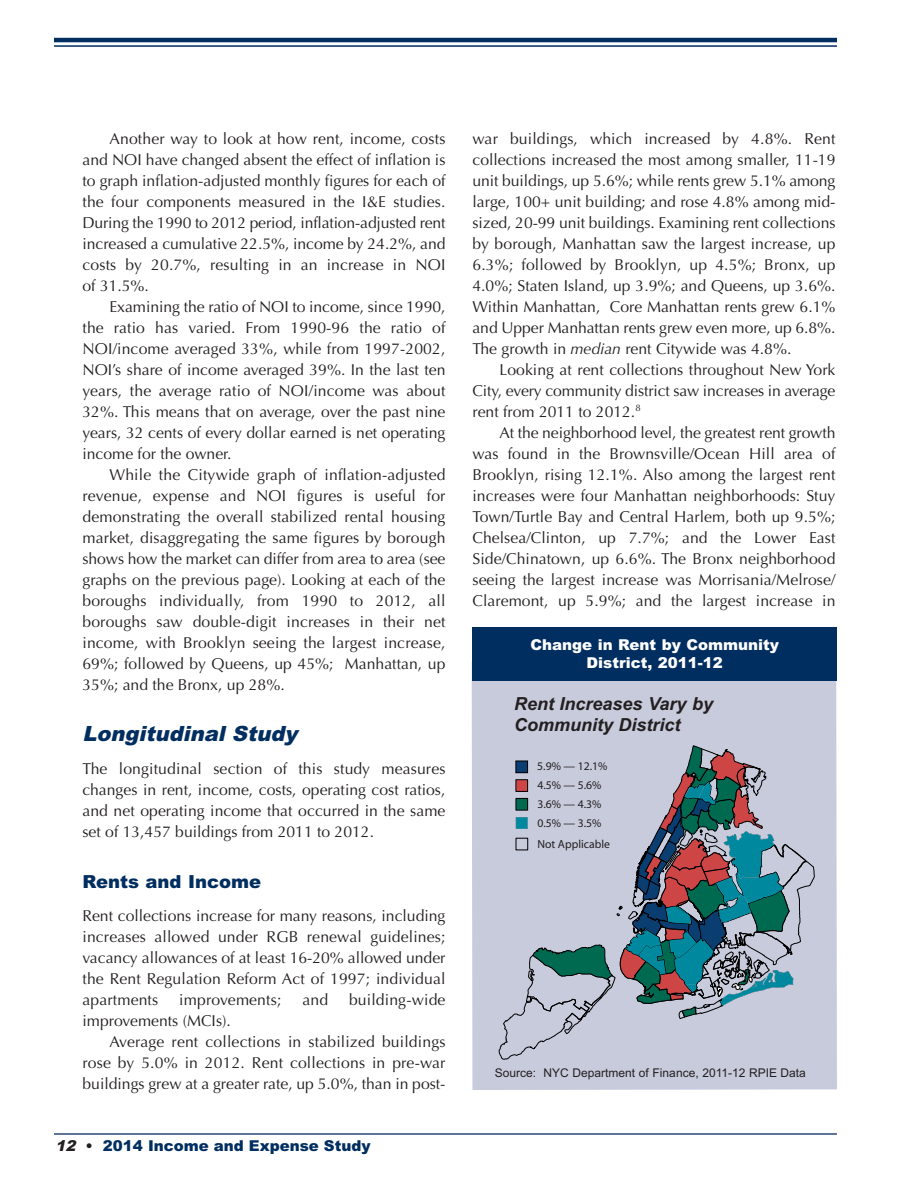
<style>
.page{position:relative;width:918px;height:1188px;background:#fff}
.page>*{position:absolute;margin:0;border:0;box-sizing:border-box;transform-origin:0 0}
.t1{font:italic 900 21px "Arial";color:#002e60}
.t2{font:italic 700 18px/21px "Arial";color:#231f20}
.t3{font:900 18px "Arial";color:#002e60}
.t4{font:15.75px/21px "Optima";letter-spacing:.005em;color:#231f20;text-align:justify}
.t5{font:900 15px/18px "Arial";color:#fff;text-align:center}
.t6{font:900 15px "Arial";color:#002e60}
.t7{font:12px "Arial";color:#231f20}
.t8{font:11.7px "Myriad";color:#231f20}
.s1{font-style:italic;color:#231f20}
.s2{color:#231f20}
.s3{font-style:italic}
</style>
<div class="page">
<hr style="left:54px;top:1133px;width:783px;height:2px;background:#2a4875">
<hr style="left:54px;top:38px;width:783px;height:4px;background:#002e60">
<hr style="left:54px;top:45px;width:783px;height:2px;background:#002e60">
<div style="left:472px;top:681px;width:365px;height:409px;background:#c7cbdc"></div>
<svg style="left:499px;top:745px;width:316px;height:315px;background:#99a7b5"></svg>
<div style="left:472px;top:628px;width:365px;height:53px;background:#002e60"></div>
<p class="t4" style="left:82px;top:129px;width:365px;text-indent:27px">Another way to look at how rent, income, costs and NOI have changed absent the effect of inflation is to graph inflation-adjusted monthly figures for each of the four components measured in the I&amp;E studies.<br>During the 1990 to 2012 period, inflation-adjusted rent increased a cumulative 22.5%, income by 24.2%, and costs by 20.7%, resulting in an increase in NOI of 31.5%.</p>
<p class="t4" style="left:82px;top:297px;width:365px;text-indent:27px">Examining the ratio of NOI to income, since 1990, the ratio has varied. From 1990-96 the ratio of NOI/income averaged 33%, while from 1997-2002, NOI’s share of income averaged 39%. In the last ten years, the average ratio of NOI/income was about 32%. This means that on average, over the past nine years, 32 cents of every dollar earned is net operating income for the owner.</p>
<p class="t4" style="left:82px;top:465px;width:365px;text-indent:27px">While the Citywide graph of inflation-adjusted revenue, expense and NOI figures is useful for demonstrating the overall stabilized rental housing market, disaggregating the same figures by borough shows how the market can differ from area to area (see graphs on the previous page). Looking at each of the boroughs individually, from 1990 to 2012, all boroughs saw double-digit increases in their net income, with Brooklyn seeing the largest increase, 69%; followed by Queens, up 45%; Manhattan, up 35%; and the Bronx, up 28%.</p>
<h1 class="t1" style="left:82px;top:722px;width:216px">Longitudinal Study</h1>
<p class="t4" style="left:82px;top:759px;width:365px">The longitudinal section of this study measures changes in rent, income, costs, operating cost ratios, and net operating income that occurred in the same set of 13,457 buildings from 2011 to 2012.</p>
<p class="t3" style="left:82px;top:871px;width:180px">Rents and Income</p>
<p class="t4" style="left:82px;top:906px;width:365px">Rent collections increase for many reasons, including increases allowed under RGB renewal guidelines; vacancy allowances of at least 16-20% allowed under the Rent Regulation Reform Act of 1997; individual apartments</p>
<p class="t4" style="left:179px;top:990px;width:104px">improvements;</p>
<p class="t4" style="left:302px;top:990px;width:27px">and</p>
<p class="t4" style="left:349px;top:990px;width:98px">building-wide</p>
<p class="t4" style="left:83px;top:1011px;width:150px">improvements (MCIs).</p>
<p class="t4" style="left:110px;top:1032px;width:338px">Average rent collections in stabilized buildings</p>
<p class="t4" style="left:83px;top:1053px;width:364px">rose by 5.0% in 2012. Rent collections in pre-war</p>
<p class="t4" style="left:83px;top:1074px;width:365px">buildings grew at a greater rate, up 5.0%, than in post-</p>
<p class="t6" style="left:55px;top:1137px;width:317px"><span class="s1">12</span> <span class="s2">•</span> 2014 Income and Expense Study</p>
<p class="t4" style="left:473px;top:129px;width:365px">war buildings, which increased by 4.8%. Rent collections increased the most among smaller, 11-19 unit buildings, up 5.6%; while rents grew 5.1% among large, 100+ unit building; and rose 4.8% among mid&shy;sized, 20-99 unit buildings. Examining rent collections by borough, Manhattan saw the largest increase, up 6.3%; followed by Brooklyn, up 4.5%; Bronx, up 4.0%; Staten Island, up 3.9%; and Queens, up 3.6%.<br>Within Manhattan, Core Manhattan rents grew 6.1% and Upper Manhattan rents grew even more, up 6.8%.<br>The growth in <span class="s3">median</span> rent Citywide was 4.8%.</p>
<p class="t4" style="left:473px;top:360px;width:365px;text-indent:27px">Looking at rent collections throughout New York City, every community district saw increases in average rent from 2011 to 2012.<sup>8</sup></p>
<p class="t4" style="left:473px;top:423px;width:365px;text-indent:27px">At the neighborhood level, the greatest rent growth was found in the Brownsville/Ocean Hill area of Brooklyn, rising 12.1%. Also among the largest rent increases were four Manhattan neighborhoods: Stuy Town/Turtle Bay and Central Harlem, both up 9.5%; Chelsea/Clinton, up 7.7%; and the Lower East Side/Chinatown, up 6.6%. The Bronx neighborhood seeing the largest increase was Morrisania/Melrose/ Claremont, up 5.9%; and the largest increase in</p>
<p class="t5" style="left:531px;top:636px;width:250px">Change in Rent by Community<br>District, 2011-12</p>
<p class="t2" style="left:514px;top:694px;width:200px">Rent Increases Vary by<br>Community District</p>
<p class="t8" style="left:537px;top:762px;width:72px">5.9% — 12.1%</p>
<p class="t8" style="left:537px;top:781px;width:66px">4.5% — 5.6%</p>
<p class="t8" style="left:537px;top:800px;width:66px">3.6% — 4.3%</p>
<p class="t8" style="left:537px;top:819px;width:66px">0.5% — 3.5%</p>
<p class="t8" style="left:537px;top:840px;width:74px">Not Applicable</p>
<p class="t7" style="left:495px;top:1066px;width:312px">Source: NYC Department of Finance, 2011-12 RPIE Data</p>
</div>
